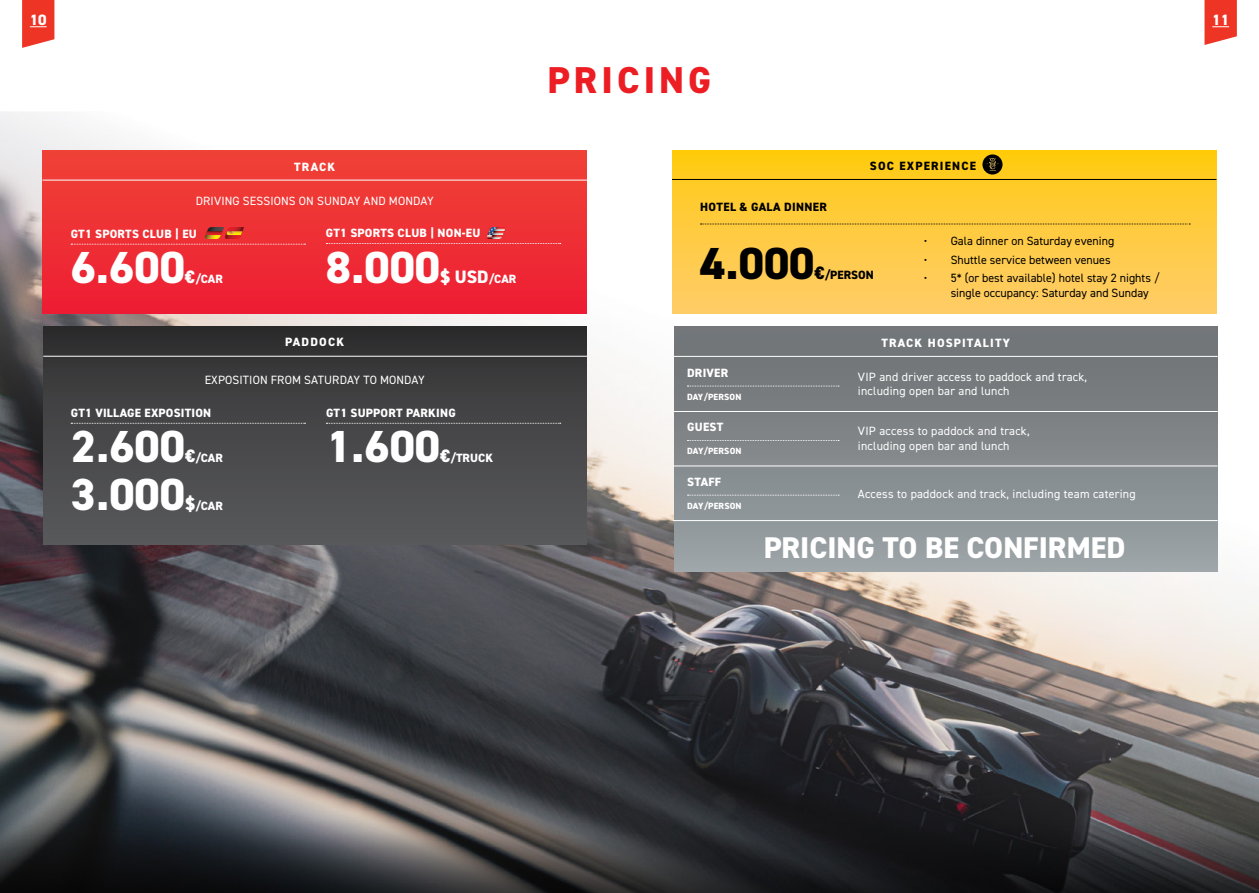
<style>
.page{position:relative;width:1259px;height:893px;background:#fff}
.page>*{position:absolute;margin:0;border:0;box-sizing:border-box;transform-origin:0 0}
.t1{font:800 45px "DIN2014";color:#fff}
.t2{font:800 45px "DIN2014";color:#000}
.t3{font:800 37.5px "DIN2014";letter-spacing:.11em;color:#ed1d24}
.t4{font:800 30px "DIN2014";color:#fff}
.t5{font:800 18px "DIN2014";color:#fff}
.t6{font:800 15px "DIN2014";color:#fff}
.t7{font:12px/14.4px "DIN2014";letter-spacing:.02em;color:#fff}
.t8{font:12px/14.4px "DIN2014";color:#000}
.t9{font:800 12px "DIN2014";letter-spacing:.02em;color:#fff}
.t10{font:800 12px "DIN2014";letter-spacing:.03em;color:#000}
.t11{font:800 12px "DIN2014";letter-spacing:.1em;color:#fff}
.t12{font:800 12px "DIN2014";letter-spacing:.1em;color:#000}
.t13{font:800 9px "DIN2014";letter-spacing:.02em;color:#fff}
.s1{font-size:18px}
.s2{font-size:12px}
</style>
<div class="page">
<img style="left:0;top:0;width:1259px;height:893px">
<svg style="left:22px;top:0;width:32px;height:48px;background:#ef4a3b"></svg>
<svg style="left:1204px;top:0;width:32px;height:45px"></svg>
<div style="left:43px;top:151px;width:544px;height:162px;background:linear-gradient(to bottom,#ef4539,#ed1d33)"></div>
<svg style="left:71px;top:244px;width:234px;height:1px"></svg>
<svg style="left:326px;top:243px;width:235px;height:1px"></svg>
<hr style="left:43px;top:180px;width:544px;height:1px;background:#fff">
<div style="left:43px;top:327px;width:544px;height:217px;background:linear-gradient(to bottom,#313132,#5a5b5d)"></div>
<svg style="left:71px;top:423px;width:234px;height:1px"></svg>
<svg style="left:326px;top:423px;width:235px;height:1px"></svg>
<hr style="left:43px;top:356px;width:544px;height:1px;background:#fff">
<div style="left:674px;top:327px;width:543px;height:244px;background:linear-gradient(to bottom,#6d7072,#9ca3a7)"></div>
<hr style="left:673px;top:356px;width:544px;height:1px;background:#fff">
<svg style="left:687px;top:386px;width:152px;height:1px"></svg>
<svg style="left:687px;top:440px;width:152px;height:1px"></svg>
<svg style="left:687px;top:495px;width:152px;height:1px"></svg>
<hr style="left:673px;top:411px;width:544px;height:1px;background:#fff">
<hr style="left:673px;top:466px;width:544px;height:1px;background:#fff">
<hr style="left:673px;top:520px;width:544px;height:1px;background:#fff">
<img style="left:205px;top:228px;width:18px;height:10px">
<img style="left:226px;top:228px;width:18px;height:10px">
<img style="left:487px;top:228px;width:19px;height:10px">
<div style="left:672px;top:150px;width:544px;height:163px;background:linear-gradient(to bottom,#ffca10,#ffcc6b)"></div>
<svg style="left:700px;top:224px;width:490px;height:1px"></svg>
<hr style="left:672px;top:179px;width:544px;height:1px;background:#000">
<div style="left:982px;top:154px;width:20px;height:21px;background:#000;border-radius:50%"></div>
<svg style="left:986px;top:158px;width:12px;height:13px"></svg>
<p class="t6" style="left:30px;top:10px;width:18px">10</p>
<p class="t6" style="left:1212px;top:10px;width:18px">11</p>
<p class="t9" style="left:294px;top:158px;width:43px">TRACK</p>
<p class="t7" style="left:196px;top:193px;width:239px">DRIVING SESSIONS ON SUNDAY AND MONDAY</p>
<p class="t9" style="left:71px;top:225px;width:128px">GT1 SPORTS CLUB | EU</p>
<h1 class="t1" style="left:71px;top:238px;width:116px">6.600</h1>
<p class="t9" style="left:185px;top:271px;width:39px"><span class="s1">€</span>/CAR</p>
<p class="t9" style="left:326px;top:225px;width:156px">GT1 SPORTS CLUB | NON-EU</p>
<h1 class="t1" style="left:326px;top:237px;width:116px">8.000</h1>
<h3 class="t5" style="left:440px;top:265px;width:78px">$ USD<span class="s2">/CAR</span></h3>
<p class="t11" style="left:285px;top:334px;width:60px">PADDOCK</p>
<p class="t7" style="left:205px;top:372px;width:222px">EXPOSITION FROM SATURDAY TO MONDAY</p>
<p class="t9" style="left:71px;top:405px;width:142px">GT1 VILLAGE EXPOSITION</p>
<h1 class="t1" style="left:71px;top:417px;width:116px">2.600</h1>
<p class="t9" style="left:185px;top:450px;width:39px"><span class="s1">€</span>/CAR</p>
<h1 class="t1" style="left:71px;top:465px;width:116px">3.000</h1>
<p class="t9" style="left:185px;top:498px;width:39px"><span class="s1">$</span>/CAR</p>
<p class="t9" style="left:326px;top:405px;width:131px">GT1 SUPPORT PARKING</p>
<h1 class="t1" style="left:326px;top:417px;width:116px">1.600</h1>
<p class="t9" style="left:440px;top:450px;width:54px"><span class="s1">€</span>/TRUCK</p>
<h2 class="t3" style="left:547px;top:55px;width:165px">PRICING</h2>
<p class="t10" style="left:700px;top:199px;width:128px">HOTEL &amp; GALA DINNER</p>
<p class="t12" style="left:870px;top:158px;width:108px">SOC EXPERIENCE</p>
<h1 class="t2" style="left:700px;top:234px;width:116px">4.000</h1>
<p class="t10" style="left:814px;top:267px;width:61px"><span class="s1">€</span>/PERSON</p>
<p class="t8" style="left:923px;top:233px;width:192px">• Gala dinner on Saturday evening</p>
<p class="t8" style="left:923px;top:252px;width:188px">• Shuttle service between venues</p>
<p class="t8" style="left:950px;top:271px;width:211px;text-indent:-27px">• 5* (or best available) hotel stay 2 nights / single occupancy: Saturday and Sunday</p>
<p class="t11" style="left:881px;top:334px;width:130px">TRACK HOSPITALITY</p>
<p class="t9" style="left:687px;top:364px;width:43px">DRIVER</p>
<p class="t13" style="left:687px;top:390px;width:56px">DAY/PERSON</p>
<p class="t9" style="left:687px;top:419px;width:38px">GUEST</p>
<p class="t13" style="left:687px;top:445px;width:56px">DAY/PERSON</p>
<p class="t9" style="left:687px;top:473px;width:35px">STAFF</p>
<p class="t13" style="left:687px;top:500px;width:56px">DAY/PERSON</p>
<p class="t7" style="left:858px;top:369px;width:231px">VIP and driver access to paddock and track, including open bar and lunch</p>
<p class="t7" style="left:858px;top:424px;width:173px">VIP access to paddock and track, including open bar and lunch</p>
<p class="t7" style="left:858px;top:487px;width:279px">Access to paddock and track, including team catering</p>
<h3 class="t4" style="left:763px;top:527px;width:363px">PRICING TO BE CONFIRMED</h3>
</div>
